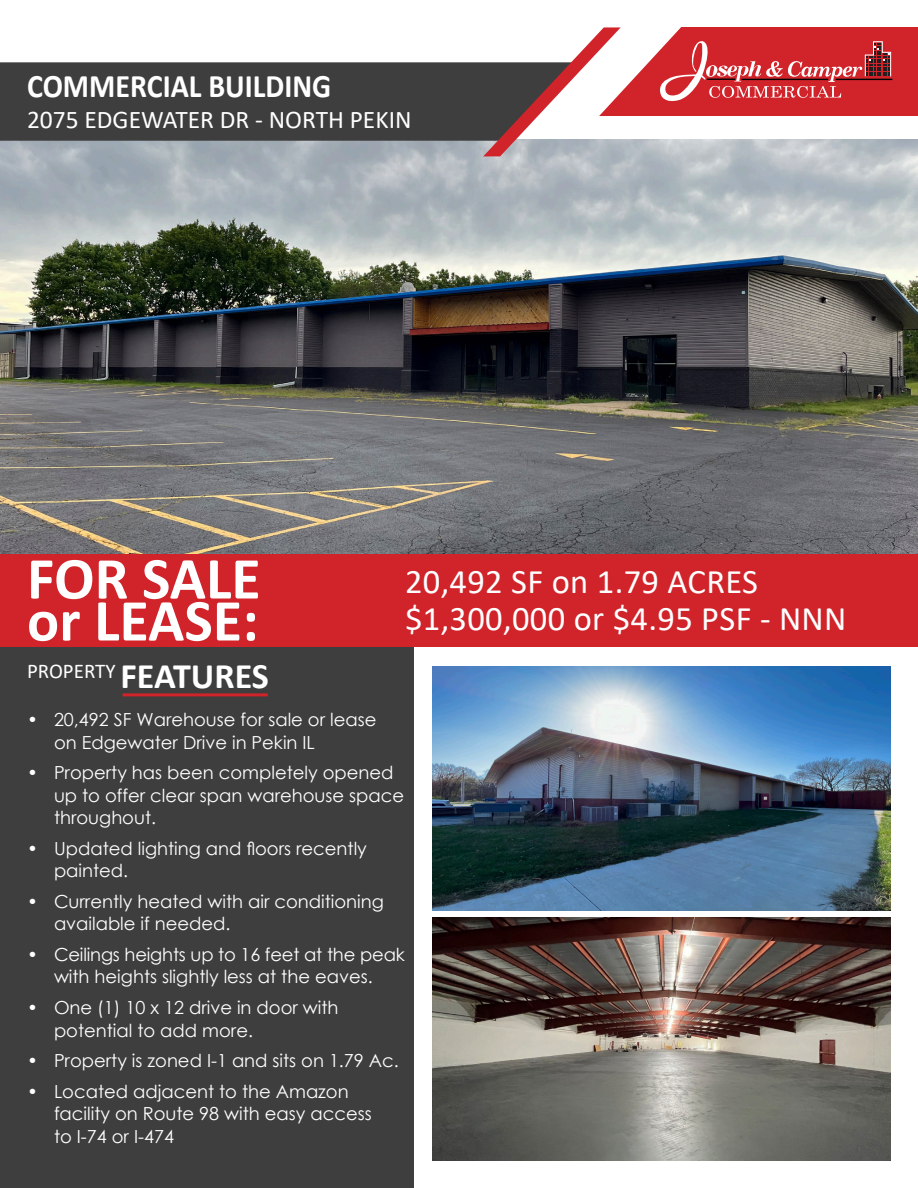
<style>
.page{position:relative;width:918px;height:1188px;background:#fff}
.page>*{position:absolute;margin:0;border:0;box-sizing:border-box;transform-origin:0 0}
.t1{font:700 60px "Calibri";color:#fff}
.t2{font:34.5px "Calibri";letter-spacing:.01em;color:#fff}
.t3{font:700 33px "Calibri";color:#fff;scale:.91 1}
.t4{font:25.5px "Calibri";color:#fff}
.t5{font:21px "Calibri";color:#fff}
.t6{font:18px/22.5px "Century Gothic";color:#fff}
.s1{font-weight:700;font-size:36px}
</style>
<div class="page">
<img style="left:0;top:141px;width:918px;height:413px">
<div style="left:0;top:639px;width:414px;height:549px;background:#3e3e3f"></div>
<div style="left:0;top:554px;width:918px;height:93px;background:#d1232a"></div>
<div style="left:0;top:62px;width:483px;height:79px;background:#3e3e3f"></div>
<svg style="left:483px;top:27px;width:435px;height:129px"></svg>
<hr style="left:123px;top:693px;width:145px;height:3px;background:#d1232a">
<img style="left:433px;top:666px;width:458px;height:245px">
<img style="left:432px;top:917px;width:459px;height:244px">
<p class="t3" style="left:27px;top:63px;width:336px">COMMERCIAL BUILDING</p>
<p class="t4" style="left:27px;top:102px;width:386px">2075 EDGEWATER DR - NORTH PEKIN</p>
<p class="t1" style="left:27px;top:536px;width:235px">FOR SALE</p>
<p class="t1" style="left:27px;top:578px;width:233px">or LEASE:</p>
<p class="t5" style="left:27px;top:656px;width:243px">PROPERTY <span class="s1">FEATURES</span></p>
<p class="t2" style="left:405px;top:557px;width:355px">20,492 SF on 1.79 ACRES</p>
<p class="t2" style="left:405px;top:595px;width:443px">$1,300,000 or $4.95 PSF - NNN</p>
<p class="t6" style="left:54px;top:708px;width:324px;text-indent:-27px">• 20,492 SF Warehouse for sale or lease on Edgewater Drive in Pekin IL</p>
<p class="t6" style="left:54px;top:761px;width:352px;text-indent:-27px">• Property has been completely opened up to offer clear span warehouse space throughout.</p>
<p class="t6" style="left:54px;top:837px;width:314px;text-indent:-27px">• Updated lighting and floors recently painted.</p>
<p class="t6" style="left:54px;top:890px;width:331px;text-indent:-27px">• Currently heated with air conditioning available if needed.</p>
<p class="t6" style="left:27px;top:943px;width:379px;text-align:center">• Ceilings heights up to 16 feet at the peak with heights slightly less at the eaves.</p>
<p class="t6" style="left:54px;top:996px;width:286px;text-indent:-27px">• One (1) 10 x 12 drive in door with potential to add more.</p>
<p class="t6" style="left:27px;top:1049px;width:373px">• Property is zoned I-1 and sits on 1.79 Ac.</p>
<p class="t6" style="left:54px;top:1080px;width:319px;text-indent:-27px">• Located adjacent to the Amazon facility on Route 98 with easy access to I-74 or I-474</p>
</div>
